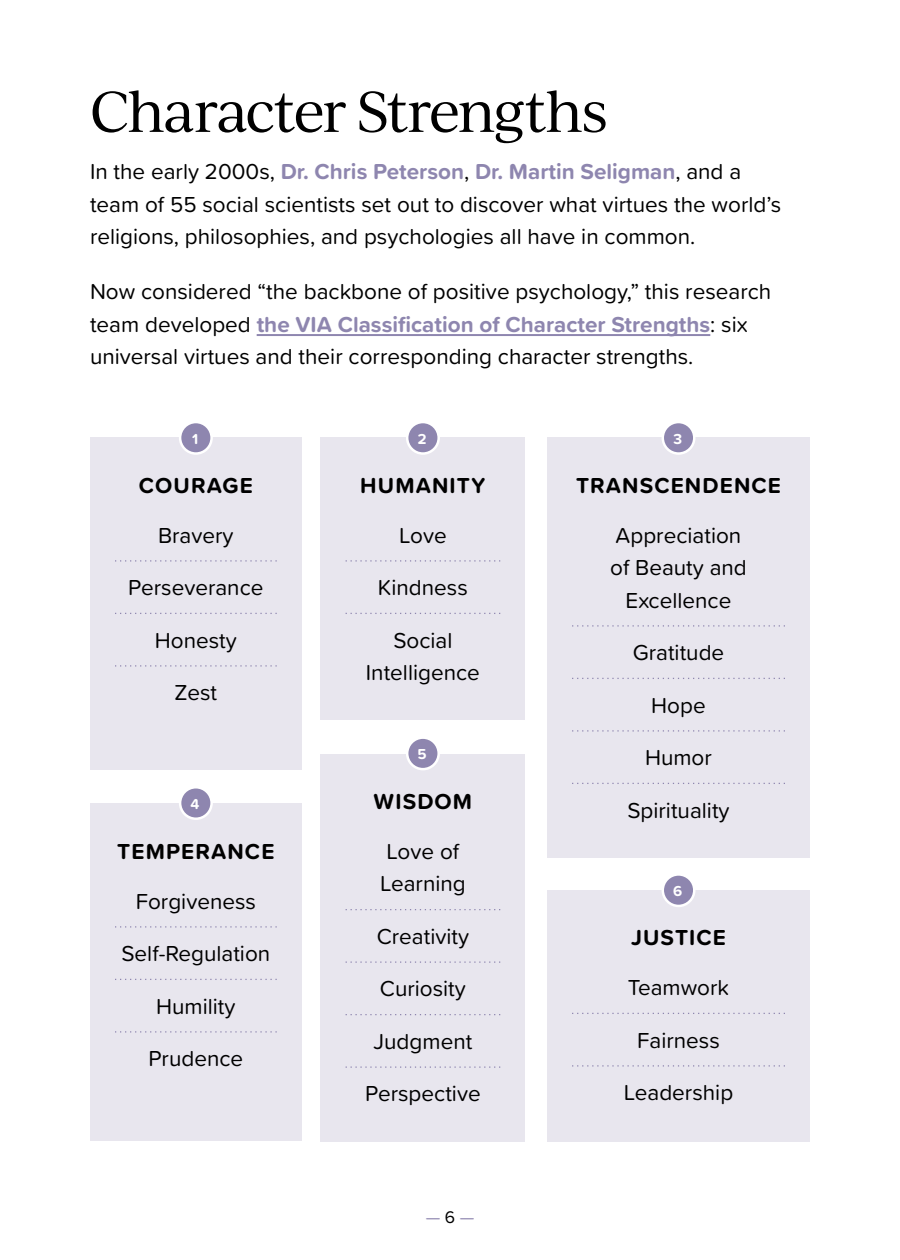
<style>
.page{position:relative;width:900px;height:1260px;background:#fff}
.page>*{position:absolute;margin:0;border:0;box-sizing:border-box;transform-origin:0 0}
.t1{font:55px "Ivy Journal";letter-spacing:-.045em;color:#000}
.t2{font:22.5px/32.5px "Proxima Soft";color:#000}
.t3{font:700 22.5px "Proxima Soft";letter-spacing:.05em;color:#000}
.t4{font:17.5px "Proxima Soft";color:#8e86af}
.t5{font:700 15px "Proxima Soft";color:#fff}
.s1{font-weight:700;color:#8e86af}
.s2{color:#000}
</style>
<div class="page">
<hr style="left:257px;top:334px;width:453px;height:2px;background:#8e86af">
<div style="left:321px;top:754px;width:204px;height:387px;background:#e8e6ee"></div>
<svg style="left:346px;top:909px;width:154px;height:1px"></svg>
<svg style="left:346px;top:961px;width:154px;height:2px"></svg>
<svg style="left:346px;top:1014px;width:154px;height:1px"></svg>
<svg style="left:346px;top:1066px;width:154px;height:2px"></svg>
<div style="left:90px;top:438px;width:212px;height:332px;background:#e8e6ee"></div>
<svg style="left:115px;top:560px;width:162px;height:2px"></svg>
<svg style="left:115px;top:613px;width:162px;height:1px"></svg>
<svg style="left:115px;top:665px;width:162px;height:2px"></svg>
<div style="left:547px;top:438px;width:263px;height:420px;background:#e8e6ee"></div>
<svg style="left:572px;top:625px;width:213px;height:2px"></svg>
<svg style="left:572px;top:678px;width:213px;height:1px"></svg>
<svg style="left:572px;top:730px;width:213px;height:2px"></svg>
<svg style="left:572px;top:783px;width:213px;height:1px"></svg>
<div style="left:321px;top:438px;width:204px;height:282px;background:#e8e6ee"></div>
<svg style="left:346px;top:560px;width:154px;height:2px"></svg>
<svg style="left:346px;top:613px;width:154px;height:1px"></svg>
<div style="left:90px;top:803px;width:212px;height:338px;background:#e8e6ee"></div>
<svg style="left:115px;top:926px;width:162px;height:2px"></svg>
<svg style="left:115px;top:979px;width:162px;height:1px"></svg>
<svg style="left:115px;top:1031px;width:162px;height:2px"></svg>
<div style="left:547px;top:890px;width:263px;height:251px;background:#e8e6ee"></div>
<svg style="left:572px;top:1013px;width:213px;height:1px"></svg>
<svg style="left:572px;top:1065px;width:213px;height:2px"></svg>
<div style="left:180px;top:422px;width:32px;height:32px;background:#8e86af;border-radius:50%"></div>
<div style="left:179px;top:421px;width:34px;height:34px;border:2px solid #fff;border-radius:50%"></div>
<div style="left:180px;top:787px;width:32px;height:32px;background:#8e86af;border-radius:50%"></div>
<div style="left:179px;top:786px;width:34px;height:34px;border:2px solid #fff;border-radius:50%"></div>
<div style="left:407px;top:422px;width:32px;height:32px;background:#8e86af;border-radius:50%"></div>
<div style="left:406px;top:421px;width:34px;height:34px;border:2px solid #fff;border-radius:50%"></div>
<div style="left:407px;top:738px;width:32px;height:31px;background:#8e86af;border-radius:50%"></div>
<div style="left:406px;top:736px;width:34px;height:34px;border:2px solid #fff;border-radius:50%"></div>
<div style="left:663px;top:422px;width:31px;height:32px;background:#8e86af;border-radius:50%"></div>
<div style="left:662px;top:421px;width:34px;height:34px;border:2px solid #fff;border-radius:50%"></div>
<div style="left:663px;top:874px;width:31px;height:32px;background:#8e86af;border-radius:50%"></div>
<div style="left:662px;top:873px;width:34px;height:34px;border:2px solid #fff;border-radius:50%"></div>
<h1 class="t1" style="left:90px;top:73px;width:519px">Character Strengths</h1>
<p class="t2" style="left:90px;top:155px;width:693px">In the early 2000s, <span class="s1">Dr. Chris Peterson</span>, <span class="s1">Dr. Martin Seligman</span>, and a team of 55 social scientists set out to discover what virtues the world’s religions, philosophies, and psychologies all have in common.</p>
<p class="t2" style="left:90px;top:275px;width:683px">Now considered “the backbone of positive psychology,” this research team developed <span class="s1">the VIA Classification of Character Strengths</span>: six universal virtues and their corresponding character strengths.</p>
<p class="t5" style="left:192px;top:427px;width:8px">1</p>
<p class="t3" style="left:139px;top:468px;width:115px">COURAGE</p>
<p class="t2" style="left:158px;top:518px;width:77px">Bravery</p>
<p class="t2" style="left:128px;top:570px;width:137px">Perseverance</p>
<p class="t2" style="left:155px;top:623px;width:84px">Honesty</p>
<p class="t2" style="left:175px;top:675px;width:44px">Zest</p>
<p class="t5" style="left:191px;top:793px;width:10px">4</p>
<p class="t3" style="left:117px;top:834px;width:159px">TEMPERANCE</p>
<p class="t2" style="left:136px;top:884px;width:122px">Forgiveness</p>
<p class="t2" style="left:121px;top:936px;width:150px">Self-Regulation</p>
<p class="t2" style="left:156px;top:989px;width:81px">Humility</p>
<p class="t2" style="left:148px;top:1041px;width:96px">Prudence</p>
<p class="t5" style="left:418px;top:427px;width:10px">2</p>
<p class="t3" style="left:360px;top:468px;width:127px">HUMANITY</p>
<p class="t2" style="left:399px;top:518px;width:49px">Love</p>
<p class="t2" style="left:378px;top:570px;width:91px">Kindness</p>
<p class="t2" style="left:366px;top:623px;width:116px;text-align:center">Social<br>Intelligence</p>
<p class="t5" style="left:418px;top:743px;width:11px">5</p>
<p class="t3" style="left:374px;top:784px;width:100px">WISDOM</p>
<p class="t2" style="left:380px;top:834px;width:87px">Love of<br>Learning</p>
<p class="t2" style="left:377px;top:919px;width:94px">Creativity</p>
<p class="t2" style="left:380px;top:972px;width:87px">Curiosity</p>
<p class="t2" style="left:374px;top:1024px;width:100px">Judgment</p>
<p class="t2" style="left:365px;top:1077px;width:117px">Perspective</p>
<p class="t4" style="left:426px;top:1204px;width:50px">— <span class="s2">6</span> —</p>
<p class="t5" style="left:673px;top:427px;width:10px">3</p>
<p class="t3" style="left:576px;top:468px;width:206px">TRANSCENDENCE</p>
<p class="t2" style="left:610px;top:518px;width:138px;text-align:center">Appreciation of Beauty and<br>Excellence</p>
<p class="t2" style="left:633px;top:635px;width:93px">Gratitude</p>
<p class="t2" style="left:651px;top:688px;width:56px">Hope</p>
<p class="t2" style="left:645px;top:740px;width:68px">Humor</p>
<p class="t2" style="left:627px;top:793px;width:104px">Spirituality</p>
<p class="t5" style="left:673px;top:880px;width:11px">6</p>
<p class="t3" style="left:631px;top:921px;width:97px">JUSTICE</p>
<p class="t2" style="left:628px;top:970px;width:103px">Teamwork</p>
<p class="t2" style="left:637px;top:1023px;width:84px">Fairness</p>
<p class="t2" style="left:624px;top:1075px;width:111px">Leadership</p>
</div>
